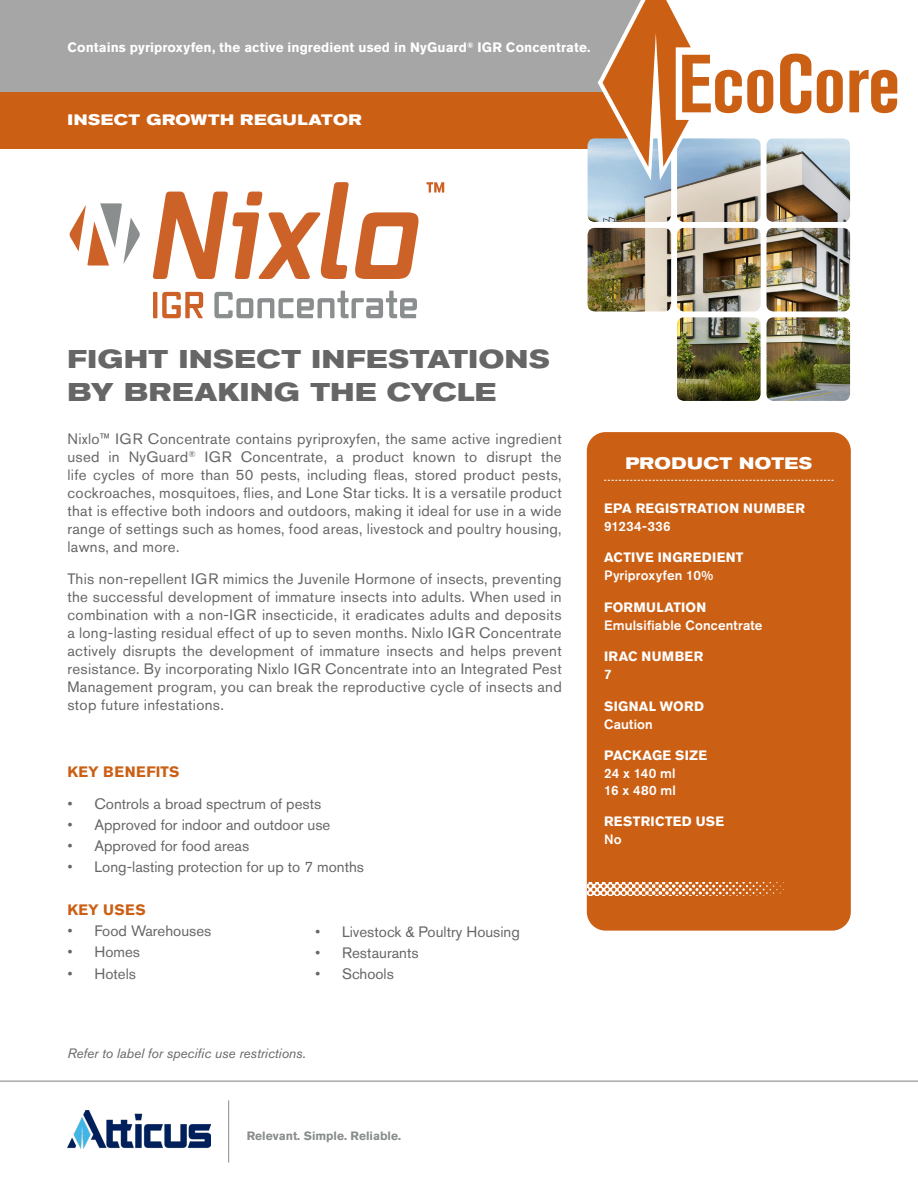
<style>
.page{position:relative;width:918px;height:1188px;background:#fff}
.page>*{position:absolute;margin:0;border:0;box-sizing:border-box;transform-origin:0 0}
.t1{font:700 expanded 25.5px/33px "Akzidenz Grotesk BE";letter-spacing:.03em;color:#666}
.t2{font:700 expanded 16.5px "Akzidenz Grotesk BE";letter-spacing:.03em;color:#fff}
.t3{font:15px/18px "Akzidenz Grotesk BE";color:#666;text-align:justify}
.t4{font:700 expanded 15px "Akzidenz Grotesk BE";letter-spacing:.035em;color:#fff}
.t5{font:700 15px "Akzidenz Grotesk BE";letter-spacing:.02em;color:#cb6015}
.t6{font:700 13.5px "Akzidenz Grotesk BE";letter-spacing:.02em;color:#fff}
.t7{font:500 13.5px/16.5px "Akzidenz Grotesk BE";letter-spacing:.01em;color:#fff}
.t8{font:italic 13.5px "Akzidenz Grotesk BE";color:#666}
.t9{font:700 12px "Akzidenz Grotesk BE";color:#898d8d}
.s1{font-family:"Arial"}
</style>
<div class="page">
<hr style="left:0;top:1081px;width:918px;height:1px;background:#898d8d">
<hr style="left:228px;top:1100px;width:1px;height:63px;background:#898d8d">
<img style="left:68px;top:1110px;width:143px;height:38px">
<div style="left:0;top:91px;width:646px;height:57px;background:#cb6015"></div>
<div style="left:0;top:0;width:658px;height:91px;background:#a6a6a6"></div>
<img style="left:588px;top:138px;width:262px;height:263px">
<div style="left:588px;top:433px;width:262px;height:497px;background:#cb6015;border-radius:18px"></div>
<div style="left:587px;top:432px;width:264px;height:499px;border:2px solid #cb6015;border-radius:18px"></div>
<svg style="left:604px;top:480px;width:230px;height:1px"></svg>
<img style="left:588px;top:883px;width:199px;height:13px">
<svg style="left:598px;top:53px;width:300px;height:127px"></svg>
<svg style="left:780px;top:54px;width:31px;height:60px"></svg>
<svg style="left:817px;top:70px;width:26px;height:43px"></svg>
<svg style="left:849px;top:70px;width:48px;height:43px"></svg>
<svg style="left:603px;top:0;width:170px;height:167px"></svg>
<svg style="left:153px;top:182px;width:266px;height:97px"></svg>
<svg style="left:426px;top:182px;width:18px;height:11px"></svg>
<hr style="left:153px;top:292px;width:4px;height:26px;background:#cc6228">
<svg style="left:162px;top:292px;width:41px;height:26px"></svg>
<svg style="left:214px;top:291px;width:203px;height:27px"></svg>
<svg style="left:69px;top:203px;width:71px;height:63px"></svg>
<p class="t6" style="left:68px;top:40px;width:525px">Contains pyriproxyfen, the active ingredient used in NyGuard<sup>®</sup> IGR Concentrate.</p>
<p class="t4" style="left:68px;top:112px;width:296px">INSECT GROWTH REGULATOR</p>
<h1 class="t1" style="left:68px;top:343px;width:484px">FIGHT INSECT INFESTATIONS<br>BY BREAKING THE CYCLE</h1>
<p class="t3" style="left:68px;top:430px;width:496px">Nixlo™ IGR Concentrate contains pyriproxyfen, the same active ingredient used in NyGuard<sup>®</sup> IGR Concentrate, a product known to disrupt the life cycles of more than 50 pests, including fleas, stored product pests, cockroaches, mosquitoes, flies, and Lone Star ticks. It is a versatile product that is effective both indoors and outdoors, making it ideal for use in a wide range of settings such as homes, food areas, livestock and poultry housing, lawns, and more.</p>
<p class="t3" style="left:68px;top:569px;width:496px">This non-repellent IGR mimics the Juvenile Hormone of insects, preventing the successful development of immature insects into adults. When used in combination with a non-IGR insecticide, it eradicates adults and deposits a long-lasting residual effect of up to seven months. Nixlo IGR Concentrate actively disrupts the development of immature insects and helps prevent resistance. By incorporating Nixlo IGR Concentrate into an Integrated Pest Management program, you can break the reproductive cycle of insects and stop future infestations.</p>
<p class="t5" style="left:68px;top:763px;width:113px">KEY BENEFITS</p>
<p class="t3" style="left:68px;top:794px;width:255px"><span class="s1">•</span> Controls a broad spectrum of pests</p>
<p class="t3" style="left:68px;top:816px;width:264px"><span class="s1">•</span> Approved for indoor and outdoor use</p>
<p class="t3" style="left:68px;top:837px;width:183px"><span class="s1">•</span> Approved for food areas</p>
<p class="t3" style="left:68px;top:858px;width:298px"><span class="s1">•</span> Long-lasting protection for up to 7 months</p>
<p class="t5" style="left:68px;top:901px;width:80px">KEY USES</p>
<p class="t3" style="left:68px;top:922px;width:145px"><span class="s1">•</span> Food Warehouses</p>
<p class="t3" style="left:68px;top:943px;width:74px"><span class="s1">•</span> Homes</p>
<p class="t3" style="left:68px;top:964px;width:70px"><span class="s1">•</span> Hotels</p>
<p class="t3" style="left:315px;top:922px;width:206px"><span class="s1">•</span> Livestock &amp; Poultry Housing</p>
<p class="t3" style="left:315px;top:943px;width:105px"><span class="s1">•</span> Restaurants</p>
<p class="t3" style="left:315px;top:965px;width:80px"><span class="s1">•</span> Schools</p>
<p class="t8" style="left:68px;top:1045px;width:240px">Refer to label for specific use restrictions.</p>
<p class="t9" style="left:247px;top:1129px;width:156px">Relevant. Simple. Reliable.</p>
<p class="t2" style="left:625px;top:454px;width:188px">PRODUCT NOTES</p>
<p class="t6" style="left:604px;top:500px;width:202px">EPA REGISTRATION NUMBER</p>
<p class="t7" style="left:604px;top:518px;width:68px">91234-336</p>
<p class="t6" style="left:604px;top:550px;width:141px">ACTIVE INGREDIENT</p>
<p class="t7" style="left:604px;top:567px;width:111px">Pyriproxyfen 10%</p>
<p class="t6" style="left:604px;top:599px;width:104px">FORMULATION</p>
<p class="t7" style="left:604px;top:617px;width:160px">Emulsifiable Concentrate</p>
<p class="t6" style="left:604px;top:649px;width:101px">IRAC NUMBER</p>
<p class="t7" style="left:604px;top:666px;width:9px">7</p>
<p class="t6" style="left:604px;top:698px;width:101px">SIGNAL WORD</p>
<p class="t7" style="left:604px;top:716px;width:50px">Caution</p>
<p class="t6" style="left:604px;top:748px;width:105px">PACKAGE SIZE</p>
<p class="t7" style="left:604px;top:765px;width:73px">24 x 140 ml<br>16 x 480 ml</p>
<p class="t6" style="left:604px;top:814px;width:122px">RESTRICTED USE</p>
<p class="t7" style="left:604px;top:831px;width:19px">No</p>
</div>
